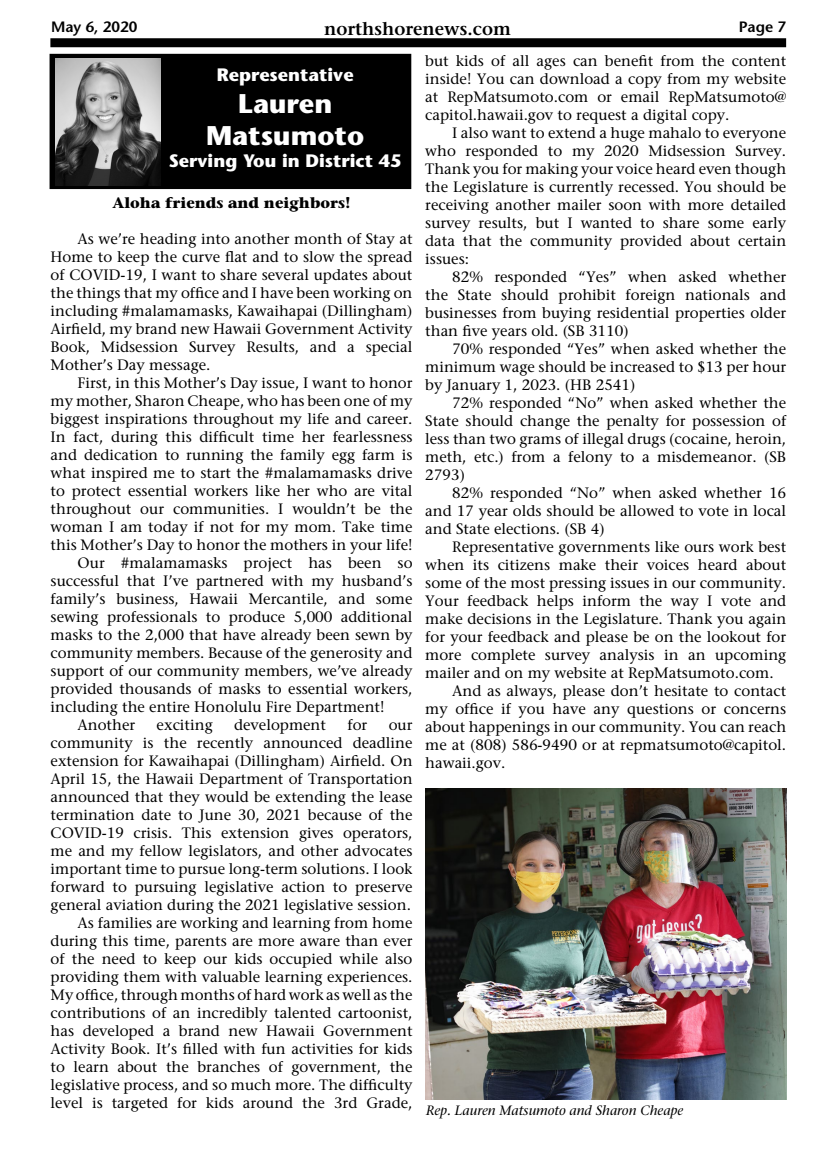
<style>
.page{position:relative;width:837px;height:1161px;background:#fff}
.page>*{position:absolute;margin:0;border:0;box-sizing:border-box;transform-origin:0 0}
.t1{font:700 27px/32.4px "Stone Sans";color:#fff;text-align:center}
.t2{font:700 18px "Stone Sans";color:#fff}
.t3{font:600 18px "Stone Serif";color:#000}
.t4{font:15px/18px "Stone Serif";color:#000;text-align:justify}
.t5{font:700 15px "Stone Serif";color:#000}
.t6{font:600 15px "Stone Sans";color:#000}
.t7{font:italic 13.5px "Stone Serif";color:#000}
</style>
<div class="page">
<div style="left:50px;top:38px;width:736px;height:9px;background:#000"></div>
<div style="left:50px;top:54px;width:361px;height:135px;background:#000"></div>
<img style="left:55px;top:59px;width:105px;height:126px">
<img style="left:426px;top:788px;width:360px;height:311px">
<p class="t6" style="left:51px;top:18px;width:88px">May 6, 2020</p>
<p class="t3" style="left:324px;top:17px;width:188px">northshorenews.com</p>
<p class="t6" style="left:739px;top:18px;width:49px">Page 7</p>
<p class="t2" style="left:217px;top:63px;width:138px">Representative</p>
<h1 class="t1" style="left:206px;top:87px;width:160px">Lauren<br>Matsumoto</h1>
<p class="t2" style="left:169px;top:149px;width:234px">Serving You in District 45</p>
<p class="t5" style="left:112px;top:194px;width:240px">Aloha friends and neighbors!</p>
<p class="t4" style="left:51px;top:230px;width:363px;text-indent:27px">As we’re heading into another month of Stay at Home to keep the curve flat and to slow the spread of COVID-19, I want to share several updates about the things that my office and I have been working on including #malamamasks, Kawaihapai (Dillingham)<br>Airfield, my brand new Hawaii Government Activity Book, Midsession Survey Results, and a special Mother’s Day message.</p>
<p class="t4" style="left:78px;top:374px;width:336px">First, in this Mother’s Day issue, I want to honor</p>
<p class="t4" style="left:51px;top:392px;width:363px">my mother, Sharon Cheape, who has been one of my</p>
<p class="t4" style="left:51px;top:410px;width:363px">biggest inspirations throughout my life and career.</p>
<p class="t4" style="left:51px;top:428px;width:363px">In fact, during this difficult time her fearlessness</p>
<p class="t4" style="left:51px;top:446px;width:363px">and dedication to running the family egg farm is</p>
<p class="t4" style="left:51px;top:464px;width:363px">what inspired me to start the #malamamasks drive</p>
<p class="t4" style="left:51px;top:482px;width:363px">to protect essential workers like her who are vital</p>
<p class="t4" style="left:51px;top:500px;width:363px">throughout our communities. I wouldn’t be the</p>
<p class="t4" style="left:51px;top:518px;width:363px">woman I am today if not for my mom. Take time</p>
<p class="t4" style="left:51px;top:536px;width:363px">this Mother’s Day to honor the mothers in your life!</p>
<p class="t4" style="left:78px;top:554px;width:336px">Our #malamamasks project has been so</p>
<p class="t4" style="left:51px;top:572px;width:363px">successful that I’ve partnered with my husband’s</p>
<p class="t4" style="left:51px;top:590px;width:363px">family’s business, Hawaii Mercantile, and some</p>
<p class="t4" style="left:51px;top:608px;width:363px">sewing professionals to produce 5,000 additional</p>
<p class="t4" style="left:51px;top:626px;width:363px">masks to the 2,000 that have already been sewn by</p>
<p class="t4" style="left:51px;top:644px;width:363px">community members. Because of the generosity and</p>
<p class="t4" style="left:51px;top:662px;width:363px">support of our community members, we’ve already</p>
<p class="t4" style="left:51px;top:680px;width:363px">provided thousands of masks to essential workers,</p>
<p class="t4" style="left:51px;top:698px;width:335px">including the entire Honolulu Fire Department!</p>
<p class="t4" style="left:78px;top:716px;width:59px">Another</p>
<p class="t4" style="left:157px;top:716px;width:58px">exciting</p>
<p class="t4" style="left:234px;top:716px;width:93px">development</p>
<p class="t4" style="left:347px;top:716px;width:21px">for</p>
<p class="t4" style="left:425px;top:52px;width:363px">but kids of all ages can benefit from the content inside! You can download a copy from my website at RepMatsumoto.com or email RepMatsumoto@ capitol.hawaii.gov to request a digital copy.</p>
<p class="t4" style="left:425px;top:124px;width:362px;text-indent:27px">I also want to extend a huge mahalo to everyone who responded to my 2020 Midsession Survey.<br>Thank you for making your voice heard even though the Legislature is currently recessed. You should be receiving another mailer soon with more detailed survey results, but I wanted to share some early data that the community provided about certain issues:</p>
<p class="t4" style="left:425px;top:268px;width:363px;text-indent:27px">82% responded “Yes” when asked whether the State should prohibit foreign nationals and businesses from buying residential properties older than five years old. (SB 3110)</p>
<p class="t4" style="left:425px;top:340px;width:363px;text-indent:27px">70% responded “Yes” when asked whether the minimum wage should be increased to $13 per hour by January 1, 2023. (HB 2541)</p>
<p class="t4" style="left:425px;top:394px;width:362px;text-indent:27px">72% responded “No” when asked whether the State should change the penalty for possession of less than two grams of illegal drugs (cocaine, heroin, meth, etc.) from a felony to a misdemeanor. (SB 2793)</p>
<p class="t4" style="left:425px;top:484px;width:362px;text-indent:27px">82% responded “No” when asked whether 16 and 17 year olds should be allowed to vote in local and State elections. (SB 4)</p>
<p class="t4" style="left:452px;top:538px;width:336px">Representative governments like ours work best</p>
<p class="t4" style="left:425px;top:556px;width:362px">when its citizens make their voices heard about</p>
<p class="t4" style="left:425px;top:574px;width:362px">some of the most pressing issues in our community.</p>
<p class="t4" style="left:425px;top:592px;width:363px">Your feedback helps inform the way I vote and</p>
<p class="t4" style="left:425px;top:610px;width:362px">make decisions in the Legislature. Thank you again</p>
<p class="t4" style="left:425px;top:628px;width:362px">for your feedback and please be on the lookout for</p>
<p class="t4" style="left:425px;top:646px;width:363px">more complete survey analysis in an upcoming</p>
<p class="t4" style="left:425px;top:664px;width:350px">mailer and on my website at RepMatsumoto.com.</p>
<p class="t4" style="left:452px;top:682px;width:335px">And as always, please don’t hesitate to contact</p>
<p class="t4" style="left:425px;top:700px;width:362px">my office if you have any questions or concerns</p>
<p class="t4" style="left:425px;top:718px;width:363px">about happenings in our community. You can reach</p>
<p class="t4" style="left:425px;top:736px;width:362px">me at (808) 586-9490 or at repmatsumoto@capitol.</p>
<p class="t4" style="left:425px;top:754px;width:82px">hawaii.gov.</p>
<p class="t4" style="left:51px;top:716px;width:363px;text-align:right">our<br>community is the recently announced deadline extension for Kawaihapai (Dillingham) Airfield. On April 15, the Hawaii Department of Transportation announced that they would be extending the lease termination date to June 30, 2021 because of the COVID-19 crisis. This extension gives operators, me and my fellow legislators, and other advocates important time to pursue long-term solutions. I look forward to pursuing legislative action to preserve general aviation during the 2021 legislative session.<br>As families are working and learning from home during this time, parents are more aware than ever of the need to keep our kids occupied while also providing them with valuable learning experiences.<br>My office, through months of hard work as well as the contributions of an incredibly talented cartoonist, has developed a brand new Hawaii Government Activity Book. It’s filled with fun activities for kids to learn about the branches of government, the legislative process, and so much more. The difficulty level is targeted for kids around the 3rd Grade,</p>
<p class="t7" style="left:426px;top:1103px;width:259px">Rep. Lauren Matsumoto and Sharon Cheape</p>
</div>
